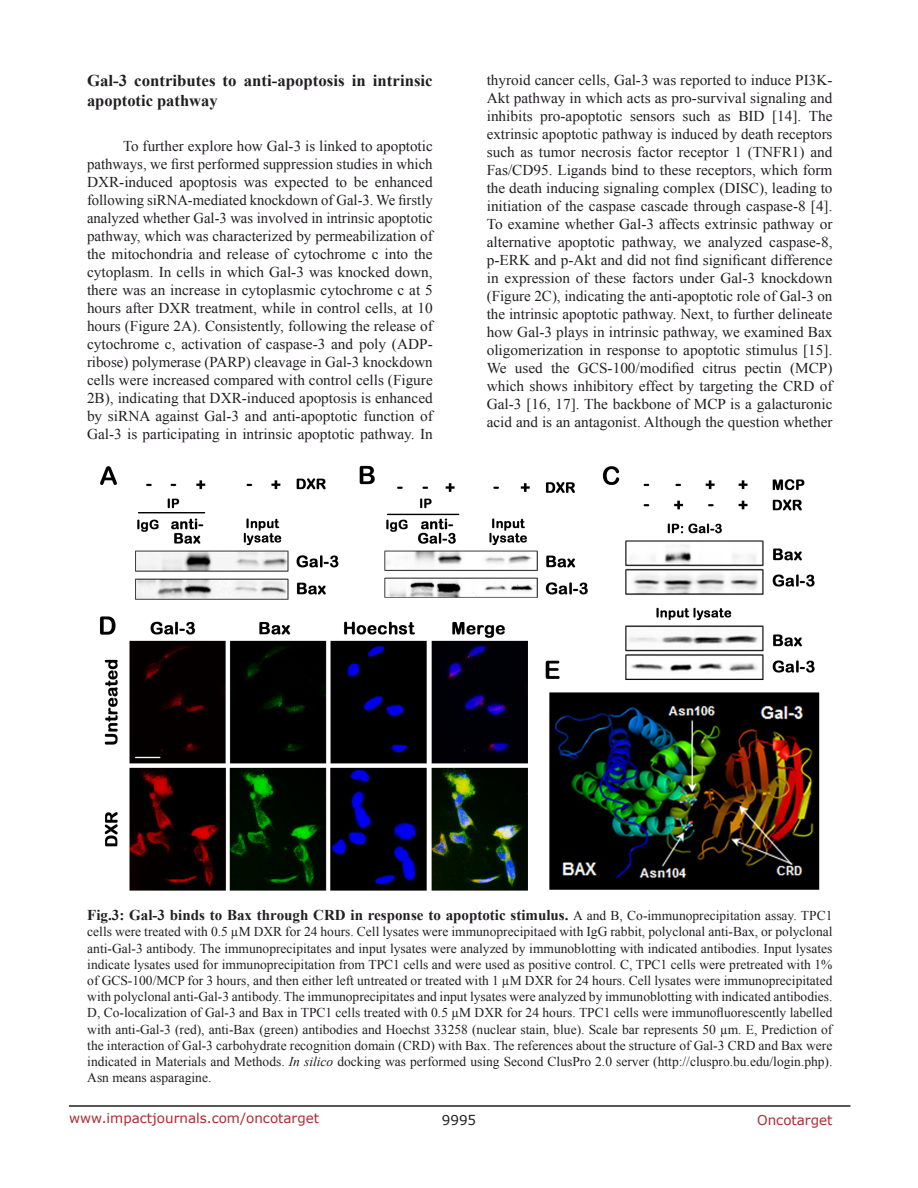
<style>
.page{position:relative;width:918px;height:1188px;background:#fff}
.page>*{position:absolute;margin:0;border:0;box-sizing:border-box;transform-origin:0 0}
.SubHeading{font:700 16.5px/19.8px "Times New Roman";color:#221f22}
.BodyText{font:15px/18px "Times New Roman";color:#221f22;text-align:justify}
.FigureText{font:700 15px "Times New Roman";color:#221f22}
.FigureText-2{font:13.5px/16.2px "Times New Roman";color:#221f22;text-align:justify}
.t1{font:13.5px "Verdana";color:#ac2b31}
.t2{font:13.5px "Verdana";color:#221f22}
.s1{font-weight:400;font-size:13.5px}
.s2{font-style:italic}
</style>
<div class="page">
<hr style="left:69px;top:1105px;width:781px;height:2px;background:#231f20">
<img style="left:99px;top:465px;width:721px;height:426px">
<p class="SubHeading" style="left:87px;top:70px;width:347px">Gal-3 contributes to anti-apoptosis in intrinsic apoptotic pathway</p>
<p class="BodyText" style="left:87px;top:137px;width:347px;text-indent:36px">To further explore how Gal-3 is linked to apoptotic pathways, we first performed suppression studies in which DXR-induced apoptosis was expected to be enhanced following siRNA-mediated knockdown of Gal-3. We firstly analyzed whether Gal-3 was involved in intrinsic apoptotic pathway, which was characterized by permeabilization of the mitochondria and release of cytochrome c into the cytoplasm. In cells in which Gal-3 was knocked down, there was an increase in cytoplasmic cytochrome c at 5 hours after DXR treatment, while in control cells, at 10 hours (Figure 2A). Consistently, following the release of cytochrome c, activation of caspase-3 and poly (ADP&shy;ribose) polymerase (PARP) cleavage in Gal-3 knockdown cells were increased compared with control cells (Figure 2B), indicating that DXR-induced apoptosis is enhanced by siRNA against Gal-3 and anti-apoptotic function of Gal-3 is participating in intrinsic apoptotic pathway. In</p>
<p class="BodyText" style="left:487px;top:71px;width:347px">thyroid cancer cells, Gal-3 was reported to induce PI3K-Akt pathway in which acts as pro-survival signaling and inhibits pro-apoptotic sensors such as BID [14]. The extrinsic apoptotic pathway is induced by death receptors such as tumor necrosis factor receptor 1 (TNFR1) and Fas/CD95. Ligands bind to these receptors, which form the death inducing signaling complex (DISC), leading to initiation of the caspase cascade through caspase-8 [4].<br>To examine whether Gal-3 affects extrinsic pathway or alternative apoptotic pathway, we analyzed caspase-8, p-ERK and p-Akt and did not find significant difference in expression of these factors under Gal-3 knockdown (Figure 2C), indicating the anti-apoptotic role of Gal-3 on the intrinsic apoptotic pathway. Next, to further delineate how Gal-3 plays in intrinsic pathway, we examined Bax oligomerization in response to apoptotic stimulus [15].<br>We used the GCS-100/modified citrus pectin (MCP) which shows inhibitory effect by targeting the CRD of Gal-3 [16, 17]. The backbone of MCP is a galacturonic acid and is an antagonist. Although the question whether</p>
<p class="FigureText" style="left:87px;top:905px;width:747px">Fig.3: Gal-3 binds to Bax through CRD in response to apoptotic stimulus. <span class="s1">A and B, Co-immunoprecipitation assay. TPC1</span></p>
<p class="FigureText-2" style="left:87px;top:924px;width:747px">cells were treated with 0.5 µM DXR for 24 hours. Cell lysates were immunoprecipitaed with IgG rabbit, polyclonal anti-Bax, or polyclonal anti-Gal-3 antibody. The immunoprecipitates and input lysates were analyzed by immunoblotting with indicated antibodies. Input lysates indicate lysates used for immunoprecipitation from TPC1 cells and were used as positive control. C, TPC1 cells were pretreated with 1% of GCS-100/MCP for 3 hours, and then either left untreated or treated with 1 µM DXR for 24 hours. Cell lysates were immunoprecipitated with polyclonal anti-Gal-3 antibody. The immunoprecipitates and input lysates were analyzed by immunoblotting with indicated antibodies.<br>D, Co-localization of Gal-3 and Bax in TPC1 cells treated with 0.5 µM DXR for 24 hours. TPC1 cells were immunofluorescently labelled with anti-Gal-3 (red), anti-Bax (green) antibodies and Hoechst 33258 (nuclear stain, blue). Scale bar represents 50 µm. E, Prediction of the interaction of Gal-3 carbohydrate recognition domain (CRD) with Bax. The references about the structure of Gal-3 CRD and Bax were indicated in Materials and Methods. <span class="s2">In silico</span> docking was performed using Second ClusPro 2.0 server (http://cluspro.bu.edu/login.php).<br>Asn means asparagine.</p>
<p class="t1" style="left:69px;top:1109px;width:252px">www.impactjournals.com/oncotarget</p>
<p class="t2" style="left:442px;top:1111px;width:36px">9995</p>
<p class="t1" style="left:757px;top:1111px;width:77px">Oncotarget</p>
</div>
